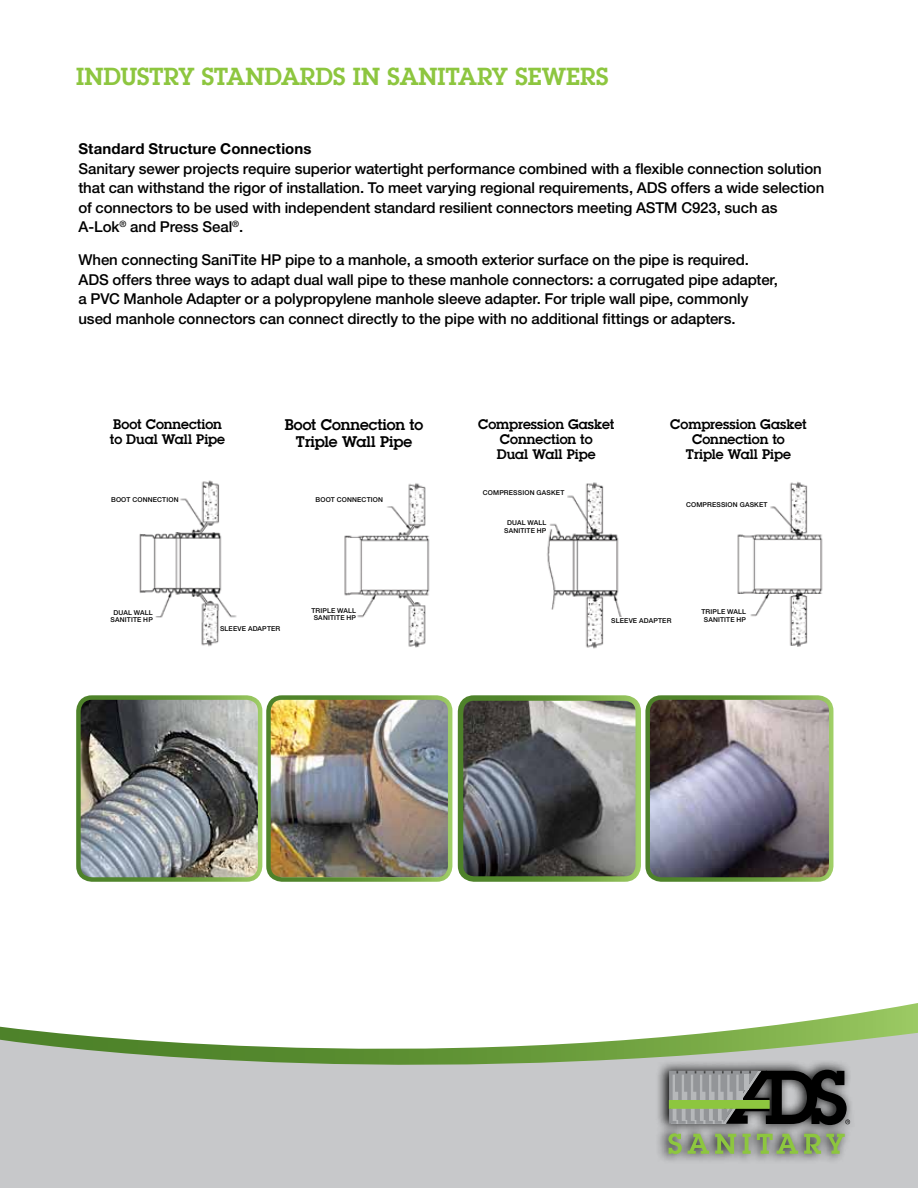
<style>
.page{position:relative;width:918px;height:1188px;background:#fff}
.page>*{position:absolute;margin:0;border:0;box-sizing:border-box;transform-origin:0 0}
.t1{font:600 24px "Lubalin Graph Std";color:#8dc63f}
.t2{font:500 15px/19.5px "Helvetica Neue LT";letter-spacing:-.01em;color:#000}
.t3{font:600 15px/16.5px "Lubalin Graph Std";letter-spacing:-.005em;color:#000;text-align:center}
.t4{font:700 15px "Helvetica Neue LT";letter-spacing:.005em;color:#000}
.t5{font:600 13.5px/15px "Lubalin Graph Std";color:#000;text-align:center}
.t6{font:500 6.75px "Helvetica Neue LT";letter-spacing:.025em;color:#000}
</style>
<div class="page">
<div style="left:0;top:1094px;width:918px;height:94px;background:#c7c8ca"></div>
<svg style="left:0;top:1003px;width:918px;height:91px"></svg>
<div style="left:655px;top:1059px;width:202px;height:105px;background:#000;opacity:.98"></div>
<svg style="left:668px;top:1133px;width:14px;height:21px"></svg>
<svg style="left:688px;top:1134px;width:21px;height:20px"></svg>
<svg style="left:715px;top:1134px;width:21px;height:20px"></svg>
<svg style="left:742px;top:1134px;width:9px;height:20px"></svg>
<svg style="left:757px;top:1134px;width:41px;height:20px"></svg>
<svg style="left:804px;top:1134px;width:41px;height:20px"></svg>
<svg style="left:669px;top:1070px;width:181px;height:55px;background:#63695e"></svg>
<div style="left:744px;top:1074px;width:5px;height:16px;background:#b6b8ba"></div>
<img style="left:464px;top:701px;width:171px;height:175px">
<div style="left:458px;top:695px;width:183px;height:187px;border:5px solid #fff;border-radius:14px"></div>
<img style="left:271px;top:700px;width:176px;height:177px">
<div style="left:266px;top:695px;width:186px;height:187px;border:4px solid #fff;border-radius:14px"></div>
<img style="left:81px;top:700px;width:176px;height:177px">
<div style="left:76px;top:695px;width:186px;height:187px;border:4px solid #fff;border-radius:14px"></div>
<img style="left:139px;top:480px;width:98px;height:167px">
<div style="left:220px;top:626px;width:71px;height:16px;background:#fff"></div>
<div style="left:76px;top:497px;width:103px;height:12px;background:#fff"></div>
<div style="left:82px;top:609px;width:71px;height:17px;background:#fff"></div>
<img style="left:344px;top:483px;width:86px;height:165px">
<div style="left:281px;top:497px;width:102px;height:16px;background:#fff"></div>
<div style="left:285px;top:607px;width:71px;height:17px;background:#fff"></div>
<img style="left:547px;top:482px;width:75px;height:167px">
<div style="left:611px;top:618px;width:71px;height:16px;background:#fff"></div>
<div style="left:456px;top:490px;width:108px;height:16px;background:#fff"></div>
<img style="left:737px;top:481px;width:86px;height:166px">
<div style="left:660px;top:502px;width:108px;height:16px;background:#fff"></div>
<div style="left:675px;top:609px;width:71px;height:16px;background:#fff"></div>
<img style="left:650px;top:700px;width:178px;height:177px">
<div style="left:645px;top:695px;width:188px;height:187px;border:4px solid #fff;border-radius:14px"></div>
<h1 class="t1" style="left:76px;top:60px;width:519px">Industry standards in sanitary sewers</h1>
<p class="t4" style="left:78px;top:140px;width:235px">Standard Structure Connections</p>
<p class="t2" style="left:78px;top:159px;width:747px">Sanitary sewer projects require superior watertight performance combined with a flexible connection solution that can withstand the rigor of installation. To meet varying regional requirements, ADS offers a wide selection of connectors to be used with independent standard resilient connectors meeting ASTM C923, such as A-Lok<sup>®</sup> and Press Seal<sup>®</sup>.</p>
<p class="t2" style="left:78px;top:250px;width:701px">When connecting SaniTite HP pipe to a manhole, a smooth exterior surface on the pipe is required.<br>ADS offers three ways to adapt dual wall pipe to these manhole connectors: a corrugated pipe adapter, a PVC Manhole Adapter or a polypropylene manhole sleeve adapter. For triple wall pipe, commonly used manhole connectors can connect directly to the pipe with no additional fittings or adapters.</p>
<p class="t5" style="left:110px;top:417px;width:117px;text-align:left">Boot Connection to Dual Wall Pipe</p>
<p class="t3" style="left:285px;top:417px;width:140px">Boot Connection to<br>Triple Wall Pipe</p>
<p class="t5" style="left:478px;top:417px;width:138px">Compression Gasket<br>Connection to<br>Dual Wall Pipe</p>
<p class="t5" style="left:670px;top:417px;width:138px">Compression Gasket<br>Connection to<br>Triple Wall Pipe</p>
<p class="t6" style="left:483px;top:488px;width:16px">compressi</p>
<p class="t6" style="left:524px;top:488px;width:37px">on gasket</p>
<p class="t6" style="left:111px;top:496px;width:47px">Boot Connecti</p>
<p class="t6" style="left:168px;top:496px;width:12px">on</p>
<p class="t6" style="left:316px;top:496px;width:47px">Boot connecti</p>
<p class="t6" style="left:373px;top:496px;width:12px">on</p>
<p class="t6" style="left:686px;top:501px;width:16px">compressi</p>
<p class="t6" style="left:728px;top:501px;width:37px">on gasket</p>
<p class="t6" style="left:507px;top:519px;width:6px">dual</p>
<p class="t6" style="left:528px;top:519px;width:6px">wall</p>
<p class="t6" style="left:504px;top:526px;width:19px">sanitite</p>
<p class="t6" style="left:537px;top:526px;width:11px">HP</p>
<p class="t6" style="left:114px;top:608px;width:6px">dual</p>
<p class="t6" style="left:134px;top:608px;width:6px">wall</p>
<p class="t6" style="left:111px;top:616px;width:19px">Sanitite</p>
<p class="t6" style="left:143px;top:616px;width:6px">hp</p>
<p class="t6" style="left:311px;top:606px;width:5px">triple</p>
<p class="t6" style="left:337px;top:606px;width:6px">wall</p>
<p class="t6" style="left:314px;top:614px;width:19px">Sanitite</p>
<p class="t6" style="left:347px;top:614px;width:6px">hp</p>
<p class="t6" style="left:611px;top:616px;width:6px">sleeve</p>
<p class="t6" style="left:639px;top:616px;width:6px">adapter</p>
<p class="t6" style="left:701px;top:608px;width:5px">triple</p>
<p class="t6" style="left:727px;top:608px;width:6px">wall</p>
<p class="t6" style="left:704px;top:615px;width:19px">sanitite</p>
<p class="t6" style="left:737px;top:615px;width:11px">HP</p>
<p class="t6" style="left:220px;top:625px;width:6px">sleeve</p>
<p class="t6" style="left:248px;top:625px;width:6px">adapter</p>
</div>
